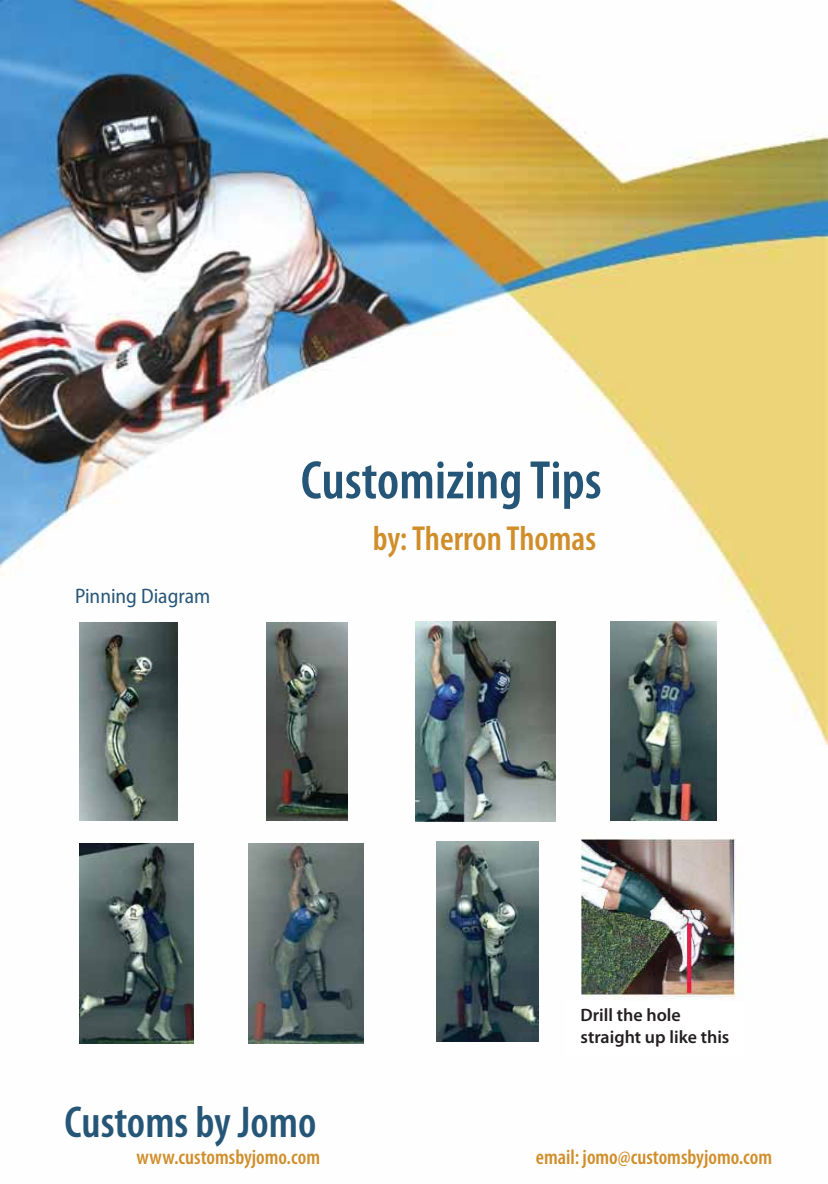
<style>
.page{position:relative;width:828px;height:1184px;background:#fff}
.page>*{position:absolute;margin:0;border:0;box-sizing:border-box;transform-origin:0 0}
.t1{font:600 condensed 54.6px "Myriad Pro";color:#265677}
.t2{font:600 condensed 44.85px "Myriad Pro";color:#265677}
.t3{font:600 condensed 34.8px "Myriad Pro";color:#d08e2b}
.t4{font:600 condensed 21px "Myriad Pro";color:#d08e2b}
.t5{font:semi-condensed 21px "Myriad Pro";color:#265677}
.t6{font:600 18px/21.6px "Myriad Pro";color:#231f20}
</style>
<div class="page">
<img style="left:0;top:0;width:828px;height:1044px">
<img style="left:569px;top:832px;width:202px;height:212px">
<img style="left:80px;top:622px;width:98px;height:199px">
<img style="left:266px;top:622px;width:82px;height:198px">
<img style="left:416px;top:622px;width:139px;height:199px">
<img style="left:610px;top:622px;width:107px;height:199px">
<img style="left:80px;top:844px;width:114px;height:199px">
<img style="left:249px;top:844px;width:114px;height:199px">
<img style="left:436px;top:842px;width:103px;height:199px">
<div style="left:566px;top:1000px;width:177px;height:54px;background:#fff"></div>
<p class="t5" style="left:75px;top:587px;width:137px">Pinning Diagram</p>
<p class="t1" style="left:301px;top:447px;width:302px">Customizing Tips</p>
<p class="t3" style="left:373px;top:518px;width:225px">by: Therron Thomas</p>
<p class="t6" style="left:580px;top:1004px;width:150px">Drill the hole straight up like this</p>
<p class="t2" style="left:65px;top:1095px;width:253px">Customs by Jomo</p>
<p class="t4" style="left:137px;top:1144px;width:185px">www.customsbyjomo.com</p>
<p class="t4" style="left:536px;top:1144px;width:238px">email: jomo@customsbyjomo.com</p>
</div>
